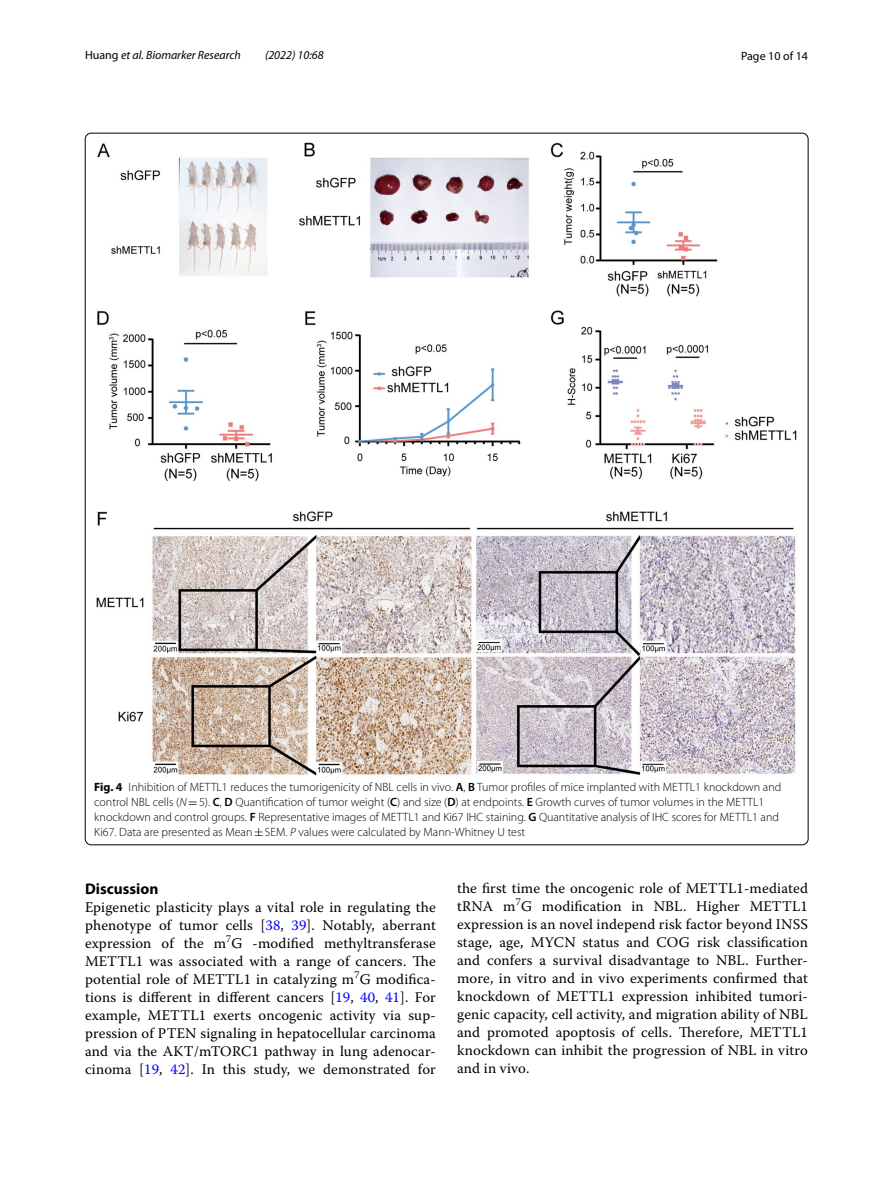
<style>
.page{position:relative;width:893px;height:1187px;background:#fff}
.page>*{position:absolute;margin:0;border:0;box-sizing:border-box;transform-origin:0 0}
.t1{font:700 15.45px "Myriad Pro";color:#000}
.t2{font:14.7px/18px "Warnock Pro";letter-spacing:.01em;color:#000;text-align:justify}
.t3{font:300 12px/15px "Myriad Pro";color:#000}
.t4{font:italic 12px "Myriad Pro";color:#000}
.t5{font:12px "Myriad Pro";color:#000}
.s1{font-style:normal}
.s2{font-weight:700}
.s3{font-weight:600}
.s4{font-style:italic}
.s5{font-family:"MTSY";font-weight:400}
.s6{color:#00f}
</style>
<div class="page">
<img style="left:96px;top:142px;width:701px;height:633px">
<p class="t4" style="left:85px;top:48px;width:157px"><span class="s1">Huang</span> et al. Biomarker Research</p>
<p class="t4" style="left:265px;top:48px;width:60px">(2022) 10:68</p>
<p class="t5" style="left:741px;top:48px;width:68px">Page 10 of 14</p>
<p class="t3" style="left:94px;top:779px;width:689px"><span class="s2">Fig. 4</span> Inhibition of METTL1 reduces the tumorigenicity of NBL cells in vivo. <span class="s3">A</span>, <span class="s3">B</span> Tumor profiles of mice implanted with METTL1 knockdown and control NBL cells (<span class="s4">N</span><span class="s5">=</span>5). <span class="s3">C</span>, <span class="s3">D</span> Quantification of tumor weight (<span class="s3">C</span>) and size (<span class="s3">D</span>) at endpoints. <span class="s3">E</span> Growth curves of tumor volumes in the METTL1 knockdown and control groups. <span class="s3">F</span> Representative images of METTL1 and Ki67 IHC staining. <span class="s3">G</span> Quantitative analysis of IHC scores for METTL1 and Ki67. Data are presented as Mean<span class="s5">±</span>SEM. <span class="s4">P</span> values were calculated by Mann-Whitney U test</p>
<p class="t1" style="left:85px;top:878px;width:75px">Discussion</p>
<p class="t2" style="left:85px;top:897px;width:352px">Epigenetic plasticity plays a vital role in regulating the phenotype of tumor cells [<span class="s6">38</span>, <span class="s6">39</span>]. Notably, aberrant expression of the m<sup>7</sup>G -modified methyltransferase METTL1 was associated with a range of cancers. The potential role of METTL1 in catalyzing m<sup>7</sup>G modifica&shy;tions is different in different cancers [<span class="s6">19</span>, <span class="s6">40</span>, <span class="s6">41</span>]. For example, METTL1 exerts oncogenic activity via sup&shy;pression of PTEN signaling in hepatocellular carcinoma and via the AKT/mTORC1 pathway in lung adenocar&shy;cinoma [<span class="s6">19</span>, <span class="s6">42</span>]. In this study, we demonstrated for</p>
<p class="t2" style="left:457px;top:879px;width:352px">the first time the oncogenic role of METTL1-mediated tRNA m<sup>7</sup>G modification in NBL. Higher METTL1 expression is an novel independ risk factor beyond INSS stage, age, MYCN status and COG risk classification and confers a survival disadvantage to NBL. Further&shy;more, in vitro and in vivo experiments confirmed that knockdown of METTL1 expression inhibited tumori&shy;genic capacity, cell activity, and migration ability of NBL and promoted apoptosis of cells. Therefore, METTL1 knockdown can inhibit the progression of NBL in vitro and in vivo.</p>
</div>
